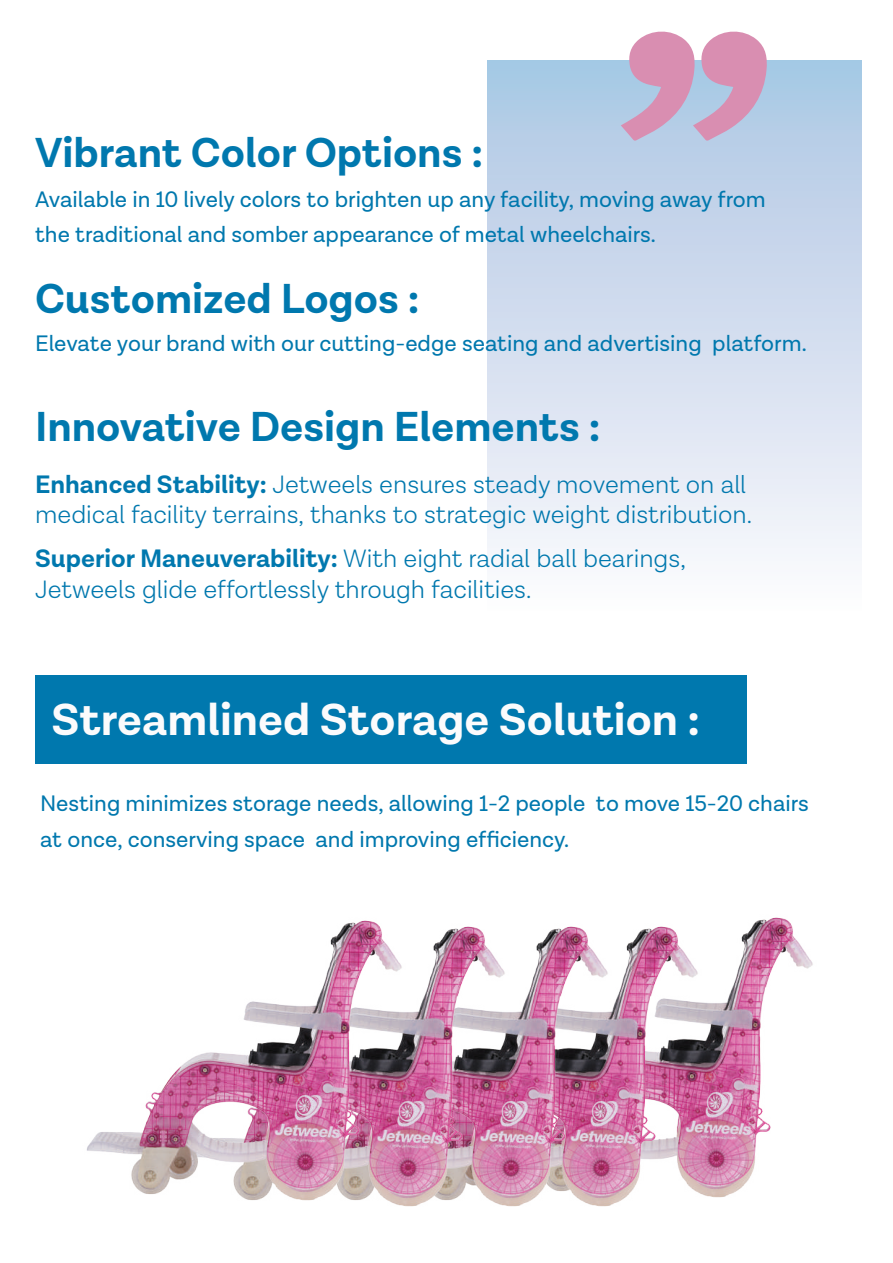
<style>
.page{position:relative;width:893px;height:1263px;background:#fff}
.page>*{position:absolute;margin:0;border:0;box-sizing:border-box;transform-origin:0 0}
.t1{font:700 45.6px "Lota Grotesque Alt 1";color:#fbfbfc}
.t2{font:700 42.45px "Lota Grotesque Alt 1";color:#0078ae}
.t3{font:300 25.5px/30.2px "Lota Grotesque Alt 1";color:#0078ae}
.t4{font:22.65px/35.2px "Lota Grotesque Alt 1";color:#0078ae}
.s1{font-weight:700}
</style>
<div class="page">
<div style="left:487px;top:60px;width:374px;height:552px;background:linear-gradient(to bottom,#aac5e3,#fdfafd)"></div>
<svg style="left:621px;top:31px;width:147px;height:110px;background:#cdacc9"></svg>
<div style="left:35px;top:675px;width:711px;height:89px;background:#0078ae"></div>
<img style="left:707px;top:917px;width:106px;height:281px">
<img style="left:616px;top:926px;width:91px;height:277px">
<img style="left:513px;top:926px;width:103px;height:281px">
<img style="left:411px;top:926px;width:102px;height:281px">
<img style="left:87px;top:920px;width:324px;height:287px">
<h2 class="t2" style="left:35px;top:128px;width:450px">Vibrant Color Options :</h2>
<p class="t4" style="left:35px;top:182px;width:732px">Available in 10 lively colors to brighten up any facility, moving away from the traditional and somber appearance of metal wheelchairs.</p>
<h2 class="t2" style="left:35px;top:274px;width:386px">Customized Logos :</h2>
<p class="t4" style="left:35px;top:326px;width:773px">Elevate your brand with our cutting-edge seating and advertising platform.</p>
<h2 class="t2" style="left:35px;top:402px;width:567px">Innovative Design Elements :</h2>
<p class="t3" style="left:35px;top:470px;width:718px"><span class="s1">Enhanced Stability:</span> Jetweels ensures steady movement on all medical facility terrains, thanks to strategic weight distribution.</p>
<p class="t3" style="left:35px;top:544px;width:652px"><span class="s1">Superior Maneuverability:</span> With eight radial ball bearings,<br>Jetweels glide effortlessly through facilities.</p>
<h1 class="t1" style="left:51px;top:694px;width:650px">Streamlined Storage Solution :</h1>
<p class="t4" style="left:40px;top:787px;width:770px">Nesting minimizes storage needs, allowing 1-2 people to move 15-20 chairs at once, conserving space and improving efficiency.</p>
</div>
